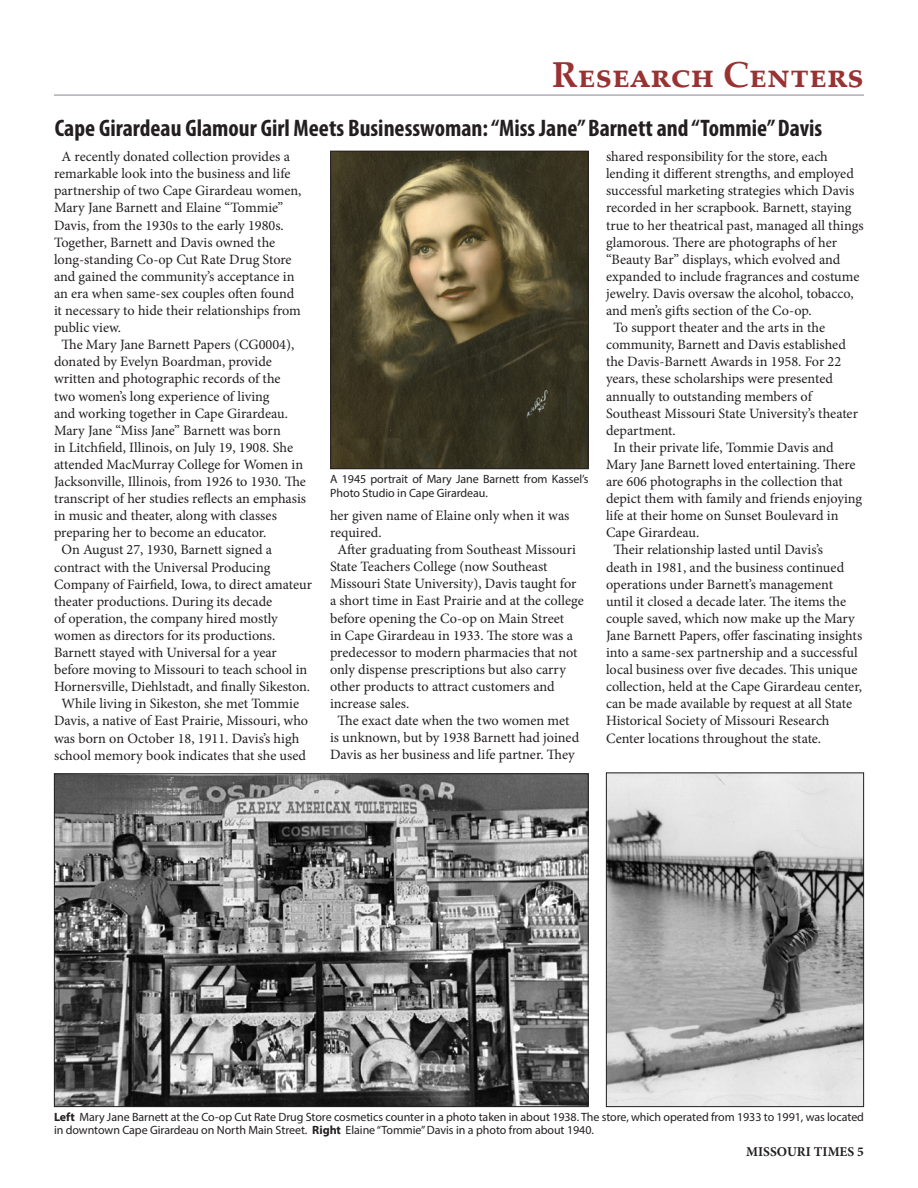
<style>
.page{position:relative;width:918px;height:1188px;background:#fff}
.page>*{position:absolute;margin:0;border:0;box-sizing:border-box;transform-origin:0 0}
.t1{font:700 36px "Palatino Linotype";color:#993232}
.headlines{font:700 condensed 24px "Myriad Pro";color:#231f20}
.body_copy{font:14.25px/17.1px "Minion Pro";color:#231f20}
.page_number{font:700 13.5px "Minion Pro";color:#231f20}
.t2{font:12px/13.5px "Myriad Pro";letter-spacing:-.005em;color:#231f20}
.s1{font-weight:700}
</style>
<div class="page">
<hr style="left:54px;top:94px;width:810px;height:2px;background:#babbbe">
<img style="left:608px;top:774px;width:254px;height:331px">
<div style="left:606px;top:772px;width:258px;height:335px;border:1px solid #231f20"></div>
<img style="left:332px;top:153px;width:255px;height:314px">
<div style="left:330px;top:151px;width:259px;height:318px;border:1px solid #231f20"></div>
<img style="left:56px;top:775px;width:531px;height:330px">
<h1 class="t1" style="left:552px;top:49px;width:313px">Research Centers</h1>
<p class="headlines" style="left:55px;top:113px;width:769px">Cape Girardeau Glamour Girl Meets Businesswoman: “Miss Jane” Barnett and “Tommie” Davis</p>
<p class="body_copy" style="left:54px;top:148px;width:249px;text-indent:8px">A recently donated collection provides a remarkable look into the business and life partnership of two Cape Girardeau women, Mary Jane Barnett and Elaine “Tommie” Davis, from the 1930s to the early 1980s.<br>Together, Barnett and Davis owned the long-standing Co-op Cut Rate Drug Store and gained the community’s acceptance in an era when same-sex couples often found it necessary to hide their relationships from public view.</p>
<p class="body_copy" style="left:54px;top:336px;width:254px;text-indent:8px">The Mary Jane Barnett Papers (CG0004), donated by Evelyn Boardman, provide written and photographic records of the<br>two women’s long experience of living<br>and working together in Cape Girardeau.<br>Mary Jane “Miss Jane” Barnett was born<br>in Litchfield, Illinois, on July 19, 1908. She attended MacMurray College for Women in Jacksonville, Illinois, from 1926 to 1930. The transcript of her studies reflects an emphasis in music and theater, along with classes preparing her to become an educator.</p>
<p class="body_copy" style="left:54px;top:541px;width:259px;text-indent:8px">On August 27, 1930, Barnett signed a contract with the Universal Producing Company of Fairfield, Iowa, to direct amateur theater productions. During its decade<br>of operation, the company hired mostly women as directors for its productions.<br>Barnett stayed with Universal for a year before moving to Missouri to teach school in Hornersville, Diehlstadt, and finally Sikeston.</p>
<p class="body_copy" style="left:54px;top:695px;width:256px;text-indent:8px">While living in Sikeston, she met Tommie Davis, a native of East Prairie, Missouri, who was born on October 18, 1911. Davis’s high school memory book indicates that she used</p>
<p class="body_copy" style="left:606px;top:148px;width:259px">shared responsibility for the store, each lending it different strengths, and employed successful marketing strategies which Davis recorded in her scrapbook. Barnett, staying true to her theatrical past, managed all things glamorous. There are photographs of her “Beauty Bar” displays, which evolved and expanded to include fragrances and costume jewelry. Davis oversaw the alcohol, tobacco, and men’s gifts section of the Co-op.</p>
<p class="body_copy" style="left:606px;top:319px;width:253px;text-indent:8px">To support theater and the arts in the community, Barnett and Davis established the Davis-Barnett Awards in 1958. For 22 years, these scholarships were presented annually to outstanding members of Southeast Missouri State University’s theater department.</p>
<p class="body_copy" style="left:606px;top:439px;width:258px;text-indent:8px">In their private life, Tommie Davis and Mary Jane Barnett loved entertaining. There are 606 photographs in the collection that depict them with family and friends enjoying life at their home on Sunset Boulevard in Cape Girardeau.</p>
<p class="body_copy" style="left:606px;top:541px;width:258px;text-indent:8px">Their relationship lasted until Davis’s<br>death in 1981, and the business continued operations under Barnett’s management until it closed a decade later. The items the couple saved, which now make up the Mary Jane Barnett Papers, offer fascinating insights into a same-sex partnership and a successful local business over five decades. This unique collection, held at the Cape Girardeau center, can be made available by request at all State Historical Society of Missouri Research Center locations throughout the state.</p>
<p class="t2" style="left:330px;top:472px;width:260px">A 1945 portrait of Mary Jane Barnett from Kassel’s<br>Photo Studio in Cape Girardeau.</p>
<p class="body_copy" style="left:330px;top:507px;width:241px">her given name of Elaine only when it was required.</p>
<p class="body_copy" style="left:330px;top:541px;width:255px;text-indent:8px">After graduating from Southeast Missouri State Teachers College (now Southeast Missouri State University), Davis taught for a short time in East Prairie and at the college before opening the Co-op on Main Street<br>in Cape Girardeau in 1933. The store was a predecessor to modern pharmacies that not only dispense prescriptions but also carry other products to attract customers and increase sales.</p>
<p class="body_copy" style="left:330px;top:712px;width:251px;text-align:center">The exact date when the two women met<br>is unknown, but by 1938 Barnett had joined<br>Davis as her business and life partner. They</p>
<p class="t2" style="left:54px;top:1110px;width:812px"><span class="s1">Left</span> Mary Jane Barnett at the Co-op Cut Rate Drug Store cosmetics counter in a photo taken in about 1938. The store, which operated from 1933 to 1991, was located in downtown Cape Girardeau on North Main Street. <span class="s1">Right</span> Elaine “Tommie” Davis in a photo from about 1940.</p>
<p class="page_number" style="left:746px;top:1143px;width:119px">MISSOURI TIMES 5</p>
</div>
